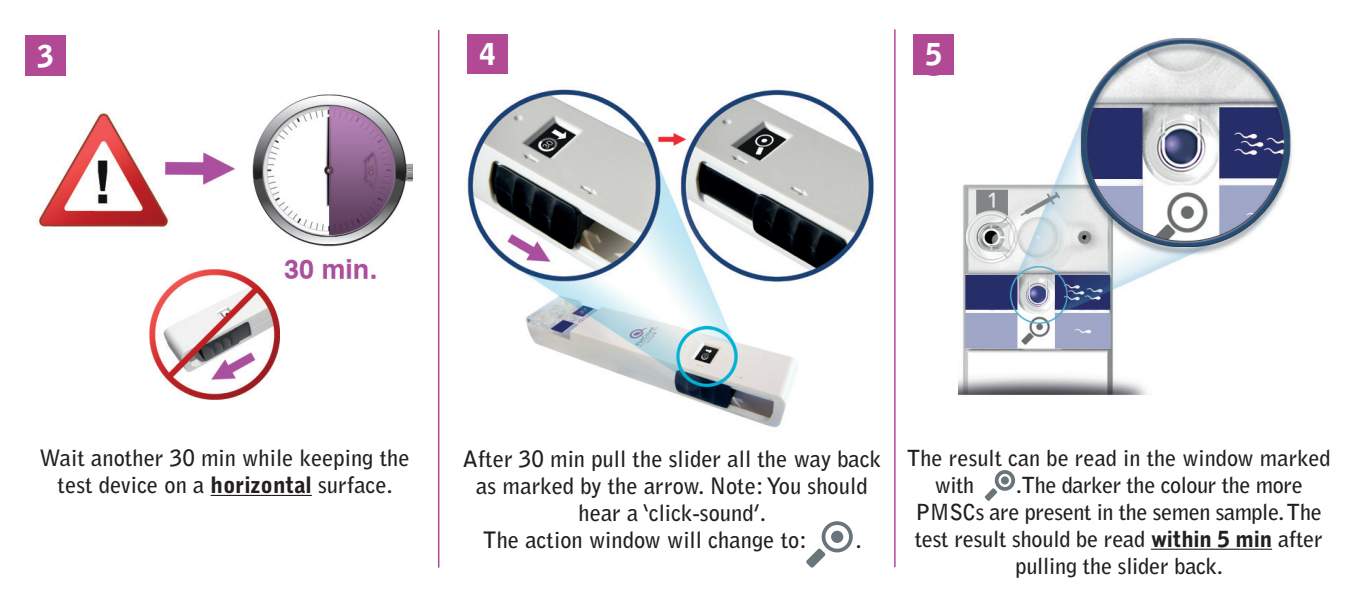
<style>
.page{position:relative;width:1350px;height:594px;background:#fff}
.page>*{position:absolute;margin:0;border:0;box-sizing:border-box;transform-origin:0 0}
.t1{font:900 30px "Bell Gothic Std";color:#fff}
.brødtekst{font:700 22.5px/27px "Bell Gothic Std";color:#231f20;text-align:center}
.brødtekst-2{font:700 21.9px/27px "Bell Gothic Std";letter-spacing:-.01em;color:#231f20}
.s1{font-weight:900}
</style>
<div class="page">
<hr style="left:211px;top:495px;width:101px;height:1px;background:#231f20">
<hr style="left:1151px;top:548px;width:121px;height:1px;background:#231f20">
<svg style="left:806px;top:548px;width:19px;height:19px"></svg>
<div style="left:831px;top:530px;width:12px;height:13px;background:#6a747b;border-radius:50%"></div>
<div style="left:821px;top:521px;width:32px;height:31px;border:4px solid #6a747b;border-radius:50%"></div>
<div style="left:26px;top:36px;width:40px;height:40px;background:#b14995"></div>
<div style="left:467px;top:34px;width:41px;height:40px;background:#b14995"></div>
<div style="left:913px;top:36px;width:41px;height:40px;background:#b14995;border-radius:50%"></div>
<div style="left:913px;top:34px;width:41px;height:40px;background:#b14995"></div>
<svg style="left:984px;top:488px;width:13px;height:13px"></svg>
<div style="left:1001px;top:476px;width:8px;height:8px;background:#6a747b;border-radius:50%"></div>
<div style="left:994px;top:470px;width:21px;height:20px;border:4px solid #6a747b;border-radius:50%"></div>
<img style="left:958px;top:38px;width:334px;height:357px">
<img style="left:467px;top:89px;width:407px;height:339px">
<hr style="left:438px;top:30px;width:1px;height:537px;background:#b14995">
<hr style="left:894px;top:29px;width:1px;height:538px;background:#b14995">
<img style="left:39px;top:94px;width:373px;height:306px">
<p class="t1" style="left:38px;top:39px;width:18px">3</p>
<p class="t1" style="left:479px;top:37px;width:18px">4</p>
<p class="t1" style="left:925px;top:37px;width:18px">5</p>
<p class="brødtekst" style="left:40px;top:444px;width:371px">Wait another 30 min while keeping the test device on a <span class="s1">horizontal</span> surface.</p>
<p class="brødtekst-2" style="left:934px;top:444px;width:397px;text-indent:-28px">The result can be read in the window marked with</p>
<p class="brødtekst" style="left:463px;top:445px;width:420px">After 30 min pull the slider all the way back</p>
<p class="brødtekst" style="left:476px;top:472px;width:393px">as marked by the arrow. Note: You should</p>
<p class="brødtekst" style="left:578px;top:499px;width:189px">hear a ‘click-sound’.</p>
<p class="brødtekst" style="left:483px;top:526px;width:325px">The action window will change to:</p>
<p class="brødtekst-2" style="left:1015px;top:471px;width:289px">.The darker the colour the more</p>
<p class="brødtekst-2" style="left:915px;top:498px;width:408px">PMSCs are present in the semen sample. The</p>
<p class="brødtekst-2" style="left:914px;top:525px;width:410px">test result should be read <span class="s1">within 5 min</span> after</p>
<p class="brødtekst-2" style="left:1015px;top:552px;width:209px">pulling the slider back.</p>
<p class="brødtekst" style="left:855px;top:526px;width:8px">.</p>
</div>
